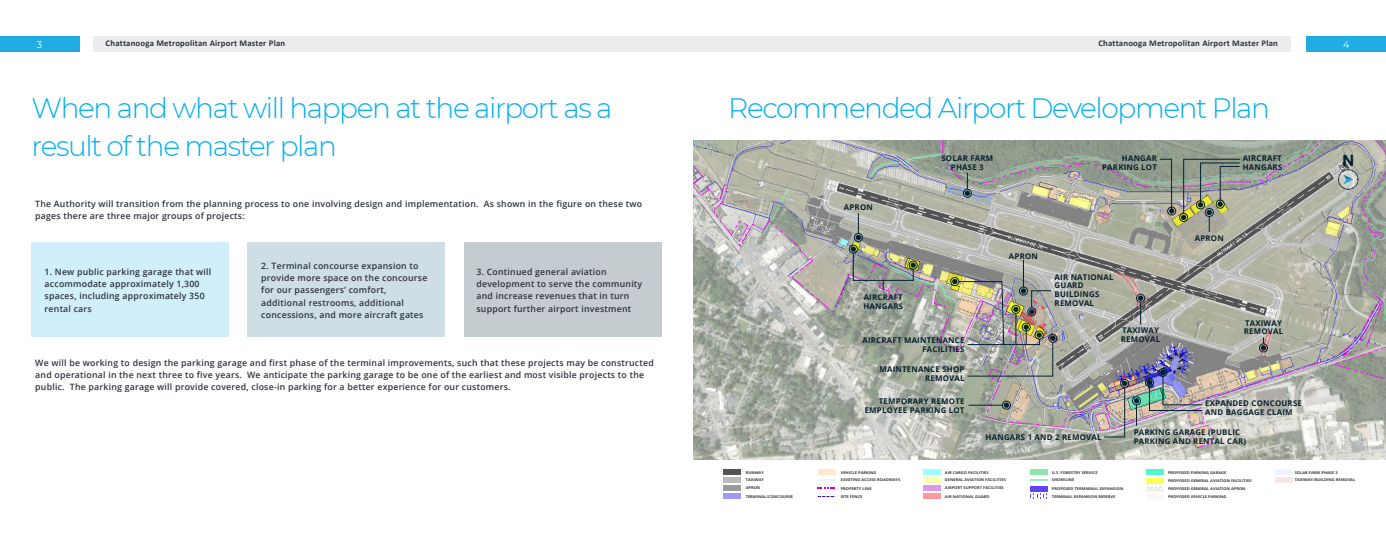
<style>
.page{position:relative;width:1386px;height:536px;background:#fff}
.page>*{position:absolute;margin:0;border:0;box-sizing:border-box;transform-origin:0 0}
.T4{font:300 28px/37.6px "Montserrat";letter-spacing:-.05em;color:#00aff0}
.t1{font:700 15.66px "Century Gothic";color:#002133;scale:1.07 1}
.t2{font:9.62px "Montserrat";color:#fff}
.t3{font:600 8.75px/12.2px "Open Sans";letter-spacing:.025em;color:#2d323b}
.t4{font:700 8.75px "Calibri";letter-spacing:.025em;color:#2d323b}
.t5{font:700 7.88px/8.8px "Open Sans";letter-spacing:.025em;color:#08212d}
.t6{font:700 3.76px/7.5px "Open Sans";color:#383838;scale:1.07 1}
</style>
<div class="page">
<div style="left:93px;top:36px;width:600px;height:16px;background:#ececee"></div>
<div style="left:0;top:36px;width:80px;height:16px;background:#1fade4"></div>
<div style="left:693px;top:36px;width:598px;height:16px;background:#ececee"></div>
<div style="left:1306px;top:36px;width:80px;height:16px;background:#1fade4"></div>
<div style="left:32px;top:243px;width:197px;height:94px;background:#d0effa"></div>
<div style="left:464px;top:243px;width:198px;height:94px;background:#c5ccd0"></div>
<div style="left:247px;top:243px;width:198px;height:94px;background:#cfdee5"></div>
<div style="left:723px;top:469px;width:17px;height:6px;background:#545454"></div>
<div style="left:723px;top:477px;width:17px;height:5px;background:#bababa"></div>
<div style="left:723px;top:484px;width:17px;height:6px;background:#999"></div>
<div style="left:723px;top:493px;width:17px;height:5px;background:#9e99f2"></div>
<div style="left:923px;top:469px;width:18px;height:6px;background:#9cfffa"></div>
<div style="left:923px;top:477px;width:18px;height:5px;background:#faffab"></div>
<div style="left:923px;top:484px;width:18px;height:6px;background:#de96eb"></div>
<div style="left:923px;top:493px;width:18px;height:5px;background:#ff999e"></div>
<div style="left:818px;top:469px;width:17px;height:6px;background:#ffe8cc"></div>
<svg style="left:818px;top:479px;width:17px;height:1px"></svg>
<svg style="left:817px;top:487px;width:18px;height:2px"></svg>
<svg style="left:818px;top:496px;width:18px;height:1px"></svg>
<div style="left:1030px;top:469px;width:18px;height:6px;background:#8fe6ab"></div>
<div style="left:1030px;top:486px;width:18px;height:5px;background:#5c45f7"></div>
<svg style="left:1030px;top:479px;width:18px;height:1px"></svg>
<svg style="left:1033px;top:493px;width:14px;height:6px"></svg>
<div style="left:1146px;top:469px;width:18px;height:6px;background:#52f7cf"></div>
<div style="left:1146px;top:478px;width:18px;height:5px;background:#faff59"></div>
<div style="left:1146px;top:486px;width:18px;height:5px;background:#fafafa"></div>
<svg style="left:1146px;top:487px;width:18px;height:12px"></svg>
<svg style="left:1275px;top:470px;width:18px;height:12px"></svg>
<img style="left:693px;top:140px;width:693px;height:319px">
<div style="left:1136px;top:294px;width:9px;height:8px;border:1px solid #012232;border-radius:50%"></div>
<div style="left:1159px;top:368px;width:8px;height:8px;border:1px solid #012232;border-radius:50%"></div>
<div style="left:1120px;top:379px;width:9px;height:8px;border:1px solid #012232;border-radius:50%"></div>
<div style="left:1145px;top:378px;width:9px;height:8px;border:1px solid #012232;border-radius:50%"></div>
<div style="left:1132px;top:396px;width:9px;height:9px;border:1px solid #012232;border-radius:50%"></div>
<div style="left:1048px;top:334px;width:9px;height:8px;border:1px solid #012232;border-radius:50%"></div>
<div style="left:1002px;top:400px;width:9px;height:9px;border:1px solid #012232;border-radius:50%"></div>
<svg style="left:1004px;top:402px;width:5px;height:5px"></svg>
<div style="left:963px;top:189px;width:9px;height:8px;border:1px solid #012232;border-radius:50%"></div>
<div style="left:1179px;top:213px;width:9px;height:9px;border:1px solid #012232;border-radius:50%"></div>
<div style="left:1167px;top:207px;width:9px;height:8px;border:1px solid #012232;border-radius:50%"></div>
<div style="left:950px;top:277px;width:9px;height:9px;border:1px solid #012232;border-radius:50%"></div>
<div style="left:909px;top:261px;width:9px;height:8px;border:1px solid #012232;border-radius:50%"></div>
<div style="left:849px;top:245px;width:9px;height:8px;border:1px solid #012232;border-radius:50%"></div>
<div style="left:854px;top:233px;width:9px;height:9px;border:1px solid #012232;border-radius:50%"></div>
<svg style="left:1134px;top:398px;width:5px;height:28px"></svg>
<svg style="left:1103px;top:380px;width:24px;height:57px"></svg>
<div style="left:1259px;top:343px;width:9px;height:9px;border:1px solid #012232;border-radius:50%"></div>
<svg style="left:1261px;top:337px;width:5px;height:13px"></svg>
<img style="left:1147px;top:369px;width:56px;height:42px">
<svg style="left:1138px;top:295px;width:5px;height:29px"></svg>
<hr style="left:969px;top:404px;width:33px;height:1px;background:#012232">
<svg style="left:856px;top:213px;width:5px;height:27px"></svg>
<svg style="left:965px;top:172px;width:5px;height:24px"></svg>
<svg style="left:1159px;top:158px;width:15px;height:56px"></svg>
<svg style="left:1181px;top:158px;width:60px;height:74px"></svg>
<img style="left:851px;top:246px;width:65px;height:44px">
<img style="left:952px;top:260px;width:103px;height:116px">
<svg style="left:1337px;top:169px;width:22px;height:20px"></svg>
<p class="t2" style="left:37px;top:38px;width:7px">3</p>
<p class="t4" style="left:106px;top:38px;width:181px">Chattanooga Metropolitan Airport Master Plan</p>
<p class="t4" style="left:1098px;top:38px;width:181px">Chattanooga Metropolitan Airport Master Plan</p>
<p class="t2" style="left:1343px;top:38px;width:8px">4</p>
<p class="T4" style="left:32px;top:88px;width:582px">When and what will happen at the airport as a result of the master plan</p>
<p class="t3" style="left:35px;top:197px;width:608px">The Authority will transition from the planning process to one involving design and implementation. As shown in the figure on these two pages there are three major groups of projects:</p>
<p class="t3" style="left:261px;top:259px;width:168px">2. Terminal concourse expansion to provide more space on the concourse for our passengers’ comfort, additional restrooms, additional concessions, and more aircraft gates</p>
<p class="t3" style="left:45px;top:265px;width:168px">1. New public parking garage that will accommodate approximately 1,300 spaces, including approximately 350 rental cars</p>
<p class="t3" style="left:476px;top:265px;width:167px">3. Continued general aviation development to serve the community and increase revenues that in turn support further airport investment</p>
<p class="t3" style="left:35px;top:356px;width:620px">We will be working to design the parking garage and first phase of the terminal improvements, such that these projects may be constructed and operational in the next three to five years. We anticipate the parking garage to be one of the earliest and most visible projects to the public. The parking garage will provide covered, close-in parking for a better experience for our customers.</p>
<p class="T4" style="left:728px;top:88px;width:543px">Recommended Airport Development Plan</p>
<p class="t5" style="left:844px;top:202px;width:31px">APRON</p>
<p class="t5" style="left:941px;top:154px;width:53px;text-align:center">SOLAR FARM<br>PHASE 3</p>
<p class="t5" style="left:863px;top:292px;width:41px">AIRCRAFT<br>HANGARS</p>
<p class="t5" style="left:862px;top:335px;width:104px;text-align:right">AIRCRAFT MAINTENANCE<br>FACILITIES</p>
<p class="t5" style="left:879px;top:364px;width:87px;text-align:right">MAINTENANCE SHOP<br>REMOVAL</p>
<p class="t5" style="left:1009px;top:251px;width:31px">APRON</p>
<p class="t5" style="left:1102px;top:154px;width:56px;text-align:right">HANGAR<br>PARKING LOT</p>
<p class="t5" style="left:1055px;top:272px;width:61px">AIR NATIONAL<br>GUARD<br>BUILDINGS<br>REMOVAL</p>
<p class="t5" style="left:1243px;top:154px;width:41px">AIRCRAFT<br>HANGARS</p>
<p class="t5" style="left:1195px;top:234px;width:31px">APRON</p>
<p class="t5" style="left:1245px;top:318px;width:38px">TAXIWAY</p>
<p class="t5" style="left:1122px;top:326px;width:38px">TAXIWAY</p>
<p class="t5" style="left:1244px;top:327px;width:41px">REMOVAL</p>
<p class="t5" style="left:1121px;top:334px;width:41px">REMOVAL</p>
<p class="t5" style="left:865px;top:396px;width:101px;text-align:right">TEMPORARY REMOTE<br>EMPLOYEE PARKING LOT</p>
<p class="t5" style="left:986px;top:432px;width:118px">HANGARS 1 AND 2 REMOVAL</p>
<p class="t5" style="left:1205px;top:399px;width:98px">EXPANDED CONCOURSE<br>AND BAGGAGE CLAIM</p>
<p class="t5" style="left:1134px;top:428px;width:114px">PARKING GARAGE (PUBLIC<br>PARKING AND RENTAL CAR)</p>
<h2 class="t1" style="left:1342px;top:149px;width:13px">N</h2>
<p class="t6" style="left:746px;top:468px;width:19px;text-align:justify">RUNWAY TAXIWAY APRON</p>
<p class="t6" style="left:746px;top:492px;width:46px">TERMINAL/CONCOURSE</p>
<p class="t6" style="left:841px;top:468px;width:57px">VEHICLE PARKING<br>EXISITING ACCESS ROADWAYS</p>
<p class="t6" style="left:841px;top:484px;width:30px;line-height:8.3px">PROPERTY LINE<br>SITE FENCE</p>
<p class="t6" style="left:945px;top:468px;width:58px">AIR CARGO FACILITIES<br>GENERAL AVIATION FACILITIES<br>AIRPORT SUPPORT FACILITIES</p>
<p class="t6" style="left:945px;top:492px;width:43px">AIR NATIONAL GUARD</p>
<p class="t6" style="left:1052px;top:468px;width:44px">U.S. FORESTRY SERVICE</p>
<p class="t6" style="left:1052px;top:484px;width:68px">PROPOSED TERMNINAL EXPANSION</p>
<p class="t6" style="left:1052px;top:476px;width:23px">SHORELINE</p>
<p class="t6" style="left:1052px;top:492px;width:61px">TERMINAL EXPANSION RESERVE</p>
<p class="t6" style="left:1168px;top:468px;width:56px">PROPOSED PARKING GARAGE</p>
<p class="t6" style="left:1168px;top:477px;width:80px">PROPOSED GENERAL AVIATION FACILITIES<br>PROPOSED GENERAL AVIATION APRON</p>
<p class="t6" style="left:1168px;top:492px;width:56px">PROPOSED VEHICLE PARKING</p>
<p class="t6" style="left:1295px;top:468px;width:58px">SOLAR FARM PHASE 3<br>TAXIWAY/BUILDING REMOVAL</p>
</div>
